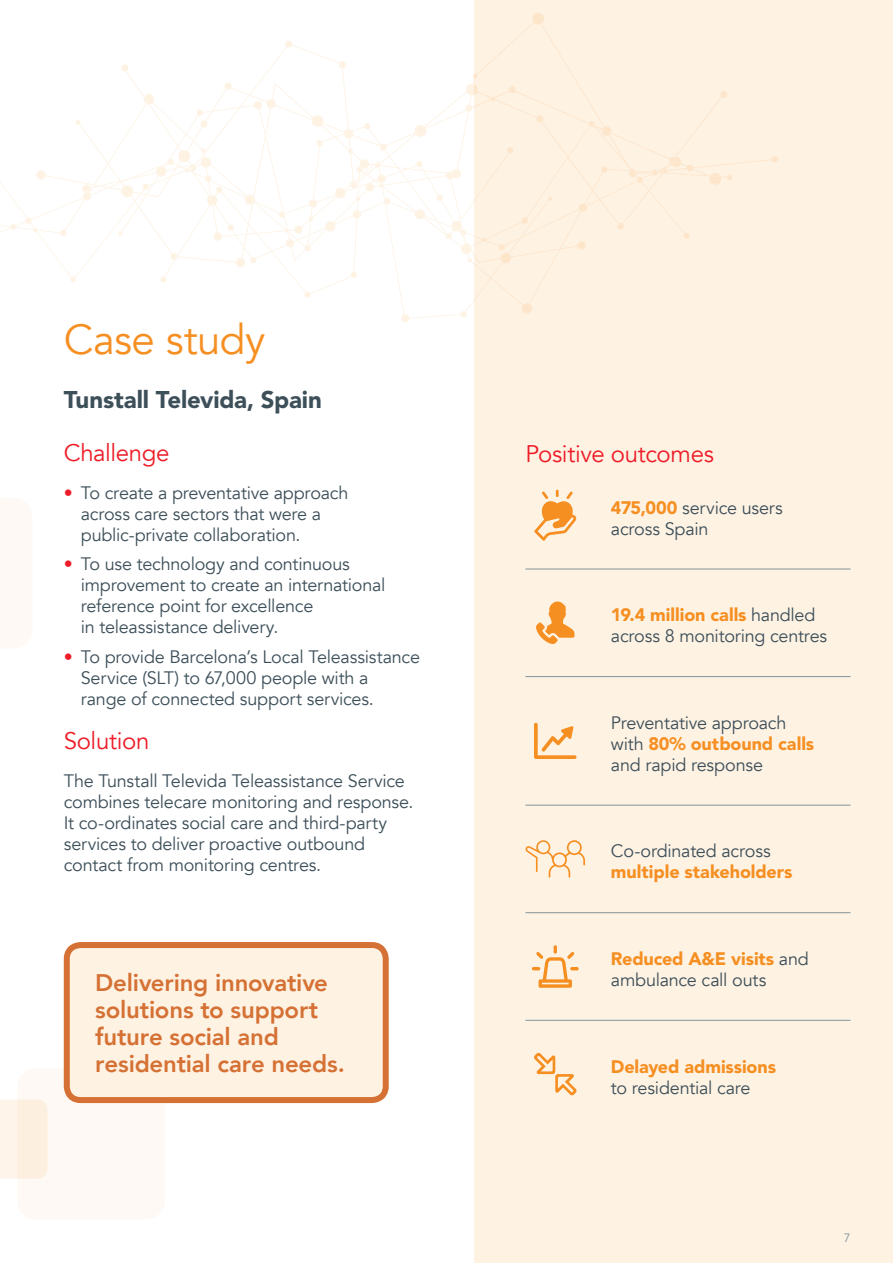
<style>
.page{position:relative;width:893px;height:1263px;background:#fff}
.page>*{position:absolute;margin:0;border:0;box-sizing:border-box;transform-origin:0 0}
.t1{font:42px "Avenir";letter-spacing:-.01em;color:#f68f22}
.Intro{font:800 24px/27px "Avenir";letter-spacing:-.01em;color:#d57134}
.Intro-2{font:24px "Avenir";letter-spacing:-.015em;color:#ee1c28}
.t2{font:900 24px "Avenir LT Std";letter-spacing:-.005em;color:#3d4f59}
.Body{font:18px/21px "Avenir";letter-spacing:-.015em;color:#3d4f59}
.Body-2{font:900 18px/21px "Avenir LT Std";letter-spacing:-.005em;color:#f68f22}
.t3{font:12px "Avenir LT Std";color:#839399}
.s1{color:#ee1c28}
.s2{font-family:"Avenir LT Std";font-weight:900;color:#f68f22}
.s3{font-family:"Avenir";font-weight:400;color:#3d4f59}
</style>
<div class="page">
<div style="left:474px;top:0;width:419px;height:1263px;background:#fef2e3"></div>
<svg style="left:0;top:182px;width:544px;height:140px"></svg>
<svg style="left:85px;top:267px;width:465px;height:11px"></svg>
<svg style="left:461px;top:312px;width:5px;height:4px"></svg>
<svg style="left:26px;top:219px;width:5px;height:4px"></svg>
<svg style="left:402px;top:315px;width:7px;height:6px"></svg>
<svg style="left:11px;top:225px;width:4px;height:4px"></svg>
<svg style="left:71px;top:277px;width:4px;height:4px"></svg>
<svg style="left:36px;top:13px;width:742px;height:254px"></svg>
<svg style="left:97px;top:107px;width:624px;height:153px"></svg>
<svg style="left:653px;top:171px;width:4px;height:3px"></svg>
<svg style="left:590px;top:122px;width:4px;height:4px"></svg>
<svg style="left:94px;top:97px;width:330px;height:138px"></svg>
<svg style="left:245px;top:195px;width:9px;height:9px"></svg>
<svg style="left:145px;top:95px;width:9px;height:8px"></svg>
<svg style="left:122px;top:187px;width:11px;height:9px"></svg>
<svg style="left:312px;top:116px;width:11px;height:10px"></svg>
<svg style="left:415px;top:126px;width:11px;height:10px"></svg>
<svg style="left:467px;top:85px;width:10px;height:9px"></svg>
<svg style="left:533px;top:14px;width:11px;height:9px"></svg>
<svg style="left:710px;top:174px;width:10px;height:10px"></svg>
<svg style="left:225px;top:84px;width:6px;height:4px"></svg>
<svg style="left:201px;top:122px;width:6px;height:4px"></svg>
<svg style="left:171px;top:254px;width:6px;height:5px"></svg>
<svg style="left:286px;top:42px;width:5px;height:4px"></svg>
<svg style="left:466px;top:106px;width:5px;height:4px"></svg>
<svg style="left:510px;top:87px;width:5px;height:5px"></svg>
<svg style="left:537px;top:117px;width:5px;height:4px"></svg>
<svg style="left:630px;top:170px;width:12px;height:12px"></svg>
<svg style="left:721px;top:92px;width:5px;height:5px"></svg>
<svg style="left:381px;top:145px;width:5px;height:5px"></svg>
<svg style="left:340px;top:62px;width:5px;height:5px"></svg>
<svg style="left:37px;top:171px;width:8px;height:8px"></svg>
<svg style="left:267px;top:100px;width:8px;height:7px"></svg>
<svg style="left:345px;top:130px;width:7px;height:7px"></svg>
<svg style="left:447px;top:170px;width:13px;height:9px"></svg>
<svg style="left:603px;top:127px;width:8px;height:8px"></svg>
<svg style="left:237px;top:259px;width:7px;height:7px"></svg>
<svg style="left:663px;top:158px;width:18px;height:14px"></svg>
<svg style="left:688px;top:166px;width:4px;height:4px"></svg>
<svg style="left:618px;top:224px;width:5px;height:4px"></svg>
<svg style="left:772px;top:157px;width:5px;height:4px"></svg>
<svg style="left:351px;top:160px;width:34px;height:30px"></svg>
<svg style="left:122px;top:66px;width:5px;height:4px"></svg>
<svg style="left:186px;top:165px;width:9px;height:6px"></svg>
<div style="left:17px;top:1068px;width:148px;height:151px;background:#fef9f4;border-radius:19px"></div>
<svg style="left:0;top:1100px;width:47px;height:78px;background:#fdf0e3"></svg>
<div style="left:0;top:498px;width:32px;height:150px;background:#fef9f4"></div>
<hr style="left:525px;top:569px;width:325px;height:1px;background:#839399">
<hr style="left:525px;top:676px;width:325px;height:1px;background:#839399">
<hr style="left:525px;top:805px;width:325px;height:1px;background:#839399">
<hr style="left:525px;top:912px;width:325px;height:1px;background:#839399">
<hr style="left:525px;top:1020px;width:325px;height:1px;background:#839399">
<svg style="left:534px;top:490px;width:43px;height:51px"></svg>
<svg style="left:534px;top:1052px;width:43px;height:43px"></svg>
<svg style="left:536px;top:601px;width:38px;height:43px"></svg>
<svg style="left:534px;top:723px;width:42px;height:36px"></svg>
<svg style="left:525px;top:840px;width:60px;height:38px"></svg>
<svg style="left:532px;top:945px;width:47px;height:43px"></svg>
<div style="left:67px;top:945px;width:319px;height:155px;background:#fef2e3;border-radius:14px"></div>
<div style="left:64px;top:942px;width:325px;height:161px;border:6px solid #d57134;border-radius:14px"></div>
<h3 class="t1" style="left:64px;top:315px;width:203px">Case study</h3>
<h4 class="t2" style="left:64px;top:385px;width:260px">Tunstall Televida, Spain</h4>
<p class="Intro-2" style="left:64px;top:438px;width:107px">Challenge</p>
<p class="Body" style="left:81px;top:482px;width:269px;text-indent:-17px"><span class="s1">•</span> To create a preventative approach across care sectors that were a public-private collaboration.</p>
<p class="Body" style="left:81px;top:554px;width:306px;text-indent:-17px"><span class="s1">•</span> To use technology and continuous improvement to create an international reference point for excellence<br>in teleassistance delivery.</p>
<p class="Body" style="left:81px;top:647px;width:341px;text-indent:-17px"><span class="s1">•</span> To provide Barcelona’s Local Teleassistance<br>Service (SLT) to 67,000 people with a<br>range of connected support services.</p>
<p class="Intro-2" style="left:64px;top:726px;width:87px">Solution</p>
<p class="Body" style="left:64px;top:771px;width:351px">The Tunstall Televida Teleassistance Service combines telecare monitoring and response.<br>It co-ordinates social care and third-party services to deliver proactive outbound contact from monitoring centres.</p>
<p class="Intro" style="left:95px;top:969px;width:251px">Delivering innovative solutions to support future social and residential care needs.</p>
<p class="Intro-2" style="left:525px;top:439px;width:190px">Positive outcomes</p>
<p class="Body" style="left:611px;top:497px;width:173px"><span class="s2">475,000</span> service users across Spain</p>
<p class="Body" style="left:611px;top:605px;width:218px"><span class="s2">19.4 million calls</span> handled across 8 monitoring centres</p>
<p class="Body" style="left:611px;top:712px;width:205px">Preventative approach with <span class="s2">80% outbound calls </span>and rapid response</p>
<p class="Body-2" style="left:611px;top:841px;width:183px"><span class="s3">Co-ordinated across </span>multiple stakeholders</p>
<p class="Body" style="left:611px;top:949px;width:199px"><span class="s2">Reduced A&amp;E visits</span> and ambulance call outs</p>
<p class="Body-2" style="left:611px;top:1056px;width:167px">Delayed admissions <span class="s3">to residential care</span></p>
<p class="t3" style="left:844px;top:1231px;width:8px">7</p>
</div>
